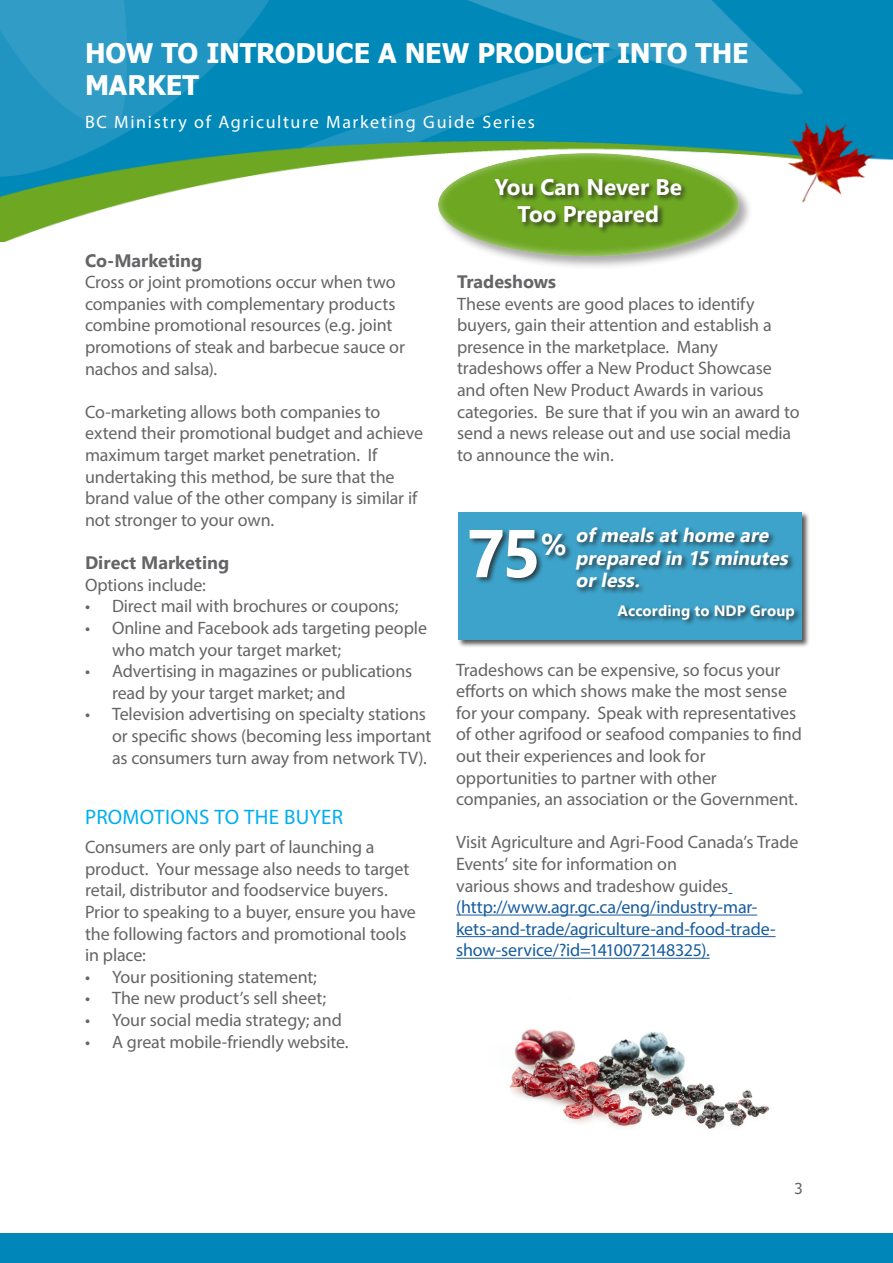
<style>
.page{position:relative;width:893px;height:1263px;background:#fff}
.page>*{position:absolute;margin:0;border:0;box-sizing:border-box;transform-origin:0 0}
.Fotolia_B{font:700 67.5px "Leelawadee UI";color:#fff}
.Fotolia_B-2{font:700 30px "Leelawadee UI";color:#fff}
.t1{font:700 27px/31.5px "Tahoma";letter-spacing:-.005em;color:#fff}
.Fotolia_B-3{font:700 22.5px "Leelawadee UI";color:#fff}
.t2{font:21px "Myriad Pro";letter-spacing:.015em;color:#00aeef}
.Fotolia_B-4{font:italic 700 19.5px/22.5px "Leelawadee UI";color:#fff}
.Fotolia_B-5{font:18px/21.6px "Myriad Pro";letter-spacing:-.01em;color:#656568}
.Fotolia_B-6{font:18px/21.6px "Myriad Pro";letter-spacing:-.01em;color:#175d9e}
.t3{font:18px "Myriad Pro";letter-spacing:.09em;color:#fff}
.Fotolia_B-7{font:700 18px "Leelawadee UI";color:#656568}
.Fotolia_B-8{font:700 15px "Leelawadee UI";letter-spacing:.005em;color:#fff}
.t4{font:15px "Tahoma";color:#656568}
.s1{color:#656568}
</style>
<div class="page">
<img style="left:0;top:0;width:893px;height:241px">
<div style="left:436px;top:151px;width:317px;height:119px;background:#231f20;opacity:.39"></div>
<div style="left:436px;top:149px;width:304px;height:109px;background:#fff;opacity:.7"></div>
<div style="left:0;top:1234px;width:893px;height:29px;background:#0086b9"></div>
<hr style="left:456px;top:914px;width:301px;height:1px;background:#175d9e">
<hr style="left:456px;top:936px;width:320px;height:1px;background:#175d9e">
<hr style="left:456px;top:958px;width:254px;height:1px;background:#175d9e">
<div style="left:457px;top:511px;width:353px;height:136px;background:#231f20;opacity:.75"></div>
<div style="left:458px;top:512px;width:344px;height:128px;background:#3da3ca"></div>
<div style="left:574px;top:526px;width:228px;height:100px;background:#231f20;opacity:.75"></div>
<div style="left:468px;top:528px;width:76px;height:57px;background:#231f20;opacity:.75"></div>
<div style="left:541px;top:532px;width:32px;height:30px;background:#231f20;opacity:.75"></div>
<img style="left:510px;top:1029px;width:260px;height:100px">
<div style="left:493px;top:177px;width:196px;height:58px;background:#231f20;opacity:.75"></div>
<h3 class="t1" style="left:85px;top:39px;width:665px">HOW TO INTRODUCE A NEW PRODUCT INTO THE<br>MARKET</h3>
<p class="t3" style="left:85px;top:111px;width:451px">BC Ministry of Agriculture Marketing Guide Series</p>
<p class="Fotolia_B-7" style="left:85px;top:247px;width:119px">Co-Marketing</p>
<p class="Fotolia_B-5" style="left:85px;top:271px;width:321px">Cross or joint promotions occur when two companies with complementary products combine promotional resources (e.g. joint promotions of steak and barbecue sauce or nachos and salsa).</p>
<p class="Fotolia_B-5" style="left:85px;top:401px;width:297px">Co-marketing allows both companies to</p>
<p class="Fotolia_B-5" style="left:85px;top:422px;width:339px">extend their promotional budget and achieve maximum target market penetration. If</p>
<p class="Fotolia_B-5" style="left:85px;top:465px;width:334px">undertaking this method, be sure that the brand value of the other company is similar if not stronger to your own.</p>
<p class="Fotolia_B-7" style="left:85px;top:550px;width:146px">Direct Marketing</p>
<p class="Fotolia_B-5" style="left:85px;top:573px;width:122px">Options include:</p>
<p class="Fotolia_B-5" style="left:85px;top:595px;width:315px">• Direct mail with brochures or coupons;</p>
<p class="Fotolia_B-5" style="left:112px;top:617px;width:316px;text-indent:-27px">• Online and Facebook ads targeting people who match your target market;</p>
<p class="Fotolia_B-5" style="left:112px;top:660px;width:302px;text-indent:-27px">• Advertising in magazines or publications read by your target market; and</p>
<p class="Fotolia_B-5" style="left:112px;top:703px;width:321px;text-indent:-27px">• Television advertising on specialty stations or specific shows (becoming less important as consumers turn away from network TV).</p>
<p class="t2" style="left:85px;top:804px;width:259px">PROMOTIONS TO THE BUYER</p>
<p class="Fotolia_B-5" style="left:85px;top:836px;width:332px">Consumers are only part of launching a product. Your message also needs to target retail, distributor and foodservice buyers.<br>Prior to speaking to a buyer, ensure you have the following factors and promotional tools in place:</p>
<p class="Fotolia_B-5" style="left:85px;top:966px;width:233px">• Your positioning statement;</p>
<p class="Fotolia_B-5" style="left:85px;top:987px;width:243px">• The new product’s sell sheet;</p>
<p class="Fotolia_B-5" style="left:85px;top:1009px;width:258px">• Your social media strategy; and</p>
<p class="Fotolia_B-5" style="left:85px;top:1030px;width:265px">• A great mobile-friendly website.</p>
<p class="Fotolia_B-3" style="left:495px;top:171px;width:189px">You Can Never Be</p>
<p class="Fotolia_B-3" style="left:518px;top:198px;width:143px">Too Prepared</p>
<p class="Fotolia_B-7" style="left:457px;top:269px;width:101px">Tradeshows</p>
<p class="Fotolia_B-5" style="left:457px;top:292px;width:299px">These events are good places to identify</p>
<p class="Fotolia_B-5" style="left:457px;top:314px;width:316px">buyers, gain their attention and establish a presence in the marketplace. Many</p>
<p class="Fotolia_B-5" style="left:457px;top:357px;width:316px">tradeshows offer a New Product Showcase and often New Product Awards in various</p>
<p class="Fotolia_B-5" style="left:457px;top:400px;width:344px">categories. Be sure that if you win an award to send a news release out and use social media to announce the win.</p>
<p class="Fotolia_B" style="left:466px;top:505px;width:76px">75</p>
<p class="Fotolia_B-2" style="left:541px;top:523px;width:28px">%</p>
<p class="Fotolia_B-4" style="left:575px;top:523px;width:218px">ofmeals athome are prepared in 15 minutes orless.</p>
<p class="Fotolia_B-8" style="left:617px;top:600px;width:179px">According to NDP Group</p>
<p class="Fotolia_B-5" style="left:456px;top:658px;width:347px">Tradeshows can be expensive, so focus your efforts on which shows make the most sense for your company. Speak with representatives of other agrifood or seafood companies to find out their experiences and look for</p>
<p class="Fotolia_B-5" style="left:456px;top:766px;width:262px">opportunities to partner with other</p>
<p class="Fotolia_B-5" style="left:456px;top:788px;width:343px">companies, an association or the Government.</p>
<p class="Fotolia_B-5" style="left:456px;top:831px;width:344px">Visit Agriculture and Agri-Food Canada’s Trade<br>Events’ site for information on</p>
<p class="Fotolia_B-6" style="left:456px;top:874px;width:321px"><span class="s1">various shows and tradeshow guides </span>(http://www.agr.gc.ca/eng/industry-mar&shy;kets-and-trade/agriculture-and-food-trade&shy;show-service/?id=1410072148325).</p>
<p class="t4" style="left:795px;top:1178px;width:10px">3</p>
</div>
